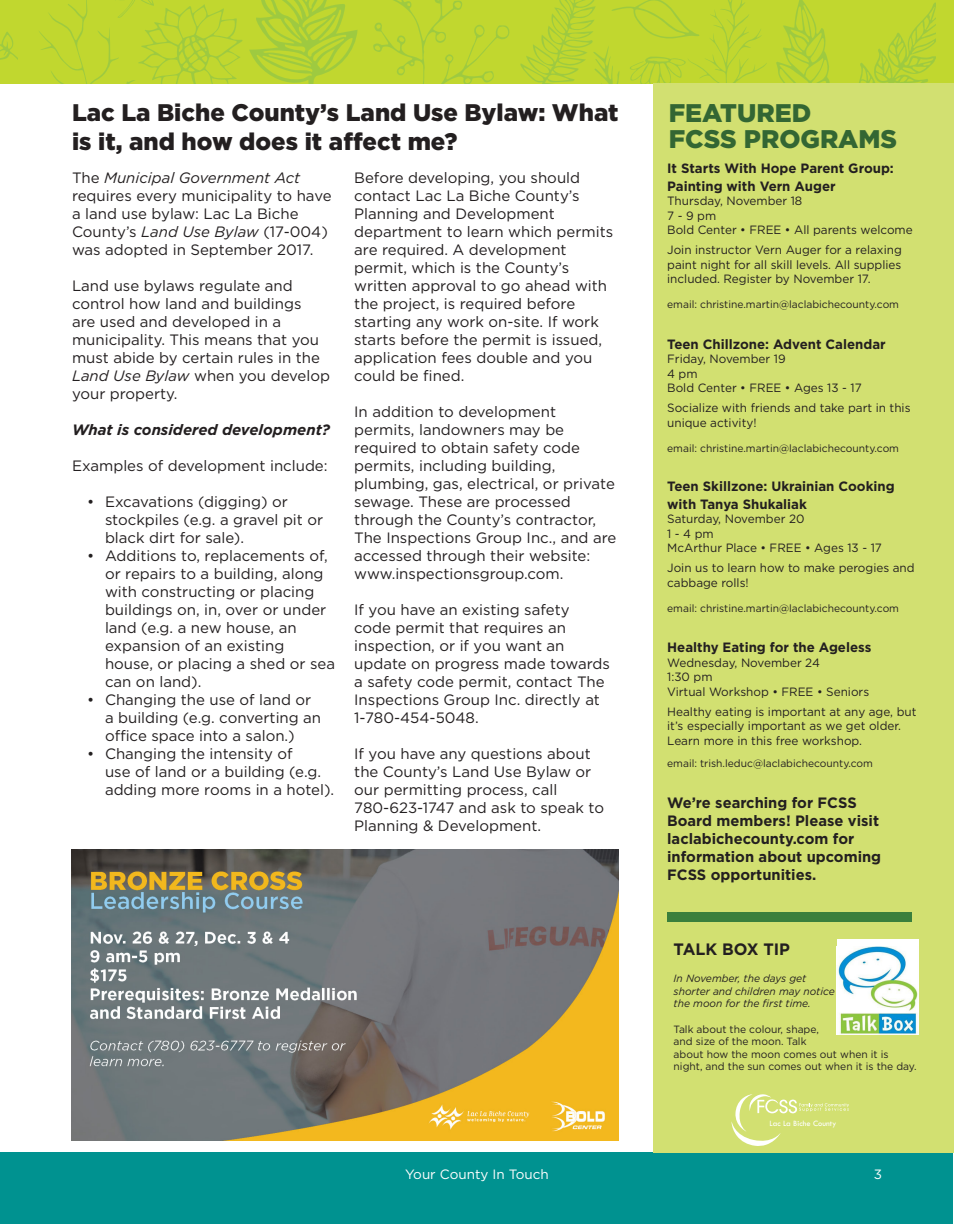
<style>
.page{position:relative;width:954px;height:1224px;background:#fff}
.page>*{position:absolute;margin:0;border:0;box-sizing:border-box;transform-origin:0 0}
.Sidebar_Headlines{font:900 25.5px "Gotham";color:#363}
.t1{font:900 24px/28.8px "Gotham";color:#231f20}
.Dates{font:700 16.5px "Gotham";color:#231f20}
.t2{font:15px/18px "Gotham";color:#231f20}
.Dates-2{font:700 15px/18px "Gotham";color:#231f20}
.t3{font:italic 700 15px "Gotham";color:#231f20}
.Dates-3{font:700 13.5px/18px "Gotham";color:#231f20}
.t4{font:13.5px "Gotham";color:#fff}
.Dates-4{font:12px/14.4px "Gotham";color:#231f20}
.Dates-5{font:10.5px/12.6px "Gotham";color:#231f20}
.t5{font:italic 10.5px/12.6px "Gotham";color:#231f20}
.t6{font:8.4px "Tw Cen";color:#fff}
.s1{font-style:italic}
</style>
<div class="page">
<div style="left:0;top:1153px;width:952px;height:71px;background:#009290"></div>
<div style="left:0;top:0;width:18px;height:83px;background:#c1d72f"></div>
<svg style="left:0;top:32px;width:18px;height:28px"></svg>
<div style="left:18px;top:0;width:918px;height:83px;background:#c1d72f"></div>
<svg style="left:373px;top:0;width:136px;height:83px"></svg>
<svg style="left:776px;top:0;width:54px;height:83px"></svg>
<svg style="left:859px;top:2px;width:77px;height:81px"></svg>
<svg style="left:249px;top:0;width:109px;height:83px"></svg>
<svg style="left:39px;top:0;width:204px;height:83px"></svg>
<svg style="left:520px;top:0;width:247px;height:83px"></svg>
<div style="left:653px;top:83px;width:301px;height:1070px;background:#d2e071"></div>
<svg style="left:732px;top:1094px;width:117px;height:52px"></svg>
<div style="left:667px;top:913px;width:245px;height:9px;background:#3a7f3c"></div>
<div style="left:837px;top:939px;width:81px;height:95px;background:#fff"></div>
<img style="left:838px;top:946px;width:80px;height:88px">
<img style="left:72px;top:849px;width:547px;height:292px">
<p class="t1" style="left:72px;top:98px;width:548px">Lac La Biche County’s Land Use Bylaw: What is it, and how does it affect me?</p>
<p class="t2" style="left:72px;top:168px;width:261px">The <span class="s1">Municipal Government Act </span>requires every municipality to have a land use bylaw: Lac La Biche<br>County’s <span class="s1">Land Use Bylaw</span> (17-004) was adopted in September 2017.</p>
<p class="t2" style="left:72px;top:276px;width:260px">Land use bylaws regulate and control how land and buildings<br>are used and developed in a municipality. This means that you must abide by certain rules in the<br><span class="s1">Land Use Bylaw</span> when you develop your property.</p>
<p class="t3" style="left:72px;top:419px;width:260px">What is considered development?</p>
<p class="t2" style="left:72px;top:456px;width:257px">Examples of development include:</p>
<p class="t2" style="left:105px;top:492px;width:220px;text-indent:-18px">• Excavations (digging) or stockpiles (e.g. a gravel pit or black dirt for sale).</p>
<p class="t2" style="left:105px;top:546px;width:232px;text-indent:-18px">• Additions to, replacements of, or repairs to a building, along with constructing or placing buildings on, in, over or under land (e.g. a new house, an expansion of an existing house, or placing a shed or sea can on land).</p>
<p class="t2" style="left:105px;top:690px;width:218px;text-indent:-18px">• Changing the use of land or a building (e.g. converting an office space into a salon.)</p>
<p class="t2" style="left:105px;top:744px;width:231px;text-indent:-18px">• Changing the intensity of<br>use of land or a building (e.g. adding more rooms in a hotel).</p>
<p class="t2" style="left:354px;top:168px;width:260px">Before developing, you should contact Lac La Biche County’s<br>Planning and Development department to learn which permits are required. A development permit, which is the County’s written approval to go ahead with the project, is required before starting any work on-site. If work starts before the permit is issued, application fees double and you could be fined.</p>
<p class="t2" style="left:354px;top:402px;width:264px">In addition to development permits, landowners may be required to obtain safety code permits, including building, plumbing, gas, electrical, or private sewage. These are processed through the County’s contractor,<br>The Inspections Group Inc., and are accessed through their website: www.inspectionsgroup.com.</p>
<p class="t2" style="left:354px;top:600px;width:257px">If you have an existing safety code permit that requires an inspection, or if you want an update on progress made towards a safety code permit, contact The<br>Inspections Group Inc. directly at<br>1-780-454-5048.</p>
<p class="t2" style="left:354px;top:744px;width:251px">If you have any questions about the County’s Land Use Bylaw or our permitting process, call<br>780-623-1747 and ask to speak to<br>Planning &amp; Development.</p>
<p class="Sidebar_Headlines" style="left:669px;top:98px;width:144px">FEATURED</p>
<p class="Sidebar_Headlines" style="left:669px;top:124px;width:230px">FCSS PROGRAMS</p>
<p class="Dates-3" style="left:667px;top:159px;width:228px">It Starts With Hope Parent Group:<br>Painting with Vern Auger</p>
<p class="Dates-4" style="left:667px;top:193px;width:137px">Thursday, November 18</p>
<p class="Dates-4" style="left:667px;top:208px;width:50px">7 - 9 pm</p>
<p class="Dates-4" style="left:667px;top:222px;width:247px">Bold Center • FREE • All parents welcome</p>
<p class="Dates-4" style="left:667px;top:243px;width:236px;text-align:justify">Join instructor Vern Auger for a relaxing paint night for all skill levels. All supplies included. Register by November 17.</p>
<p class="Dates-5" style="left:667px;top:298px;width:233px">email: christine.martin@laclabichecounty.com</p>
<p class="Dates-3" style="left:667px;top:335px;width:220px">Teen Chillzone: Advent Calendar</p>
<p class="Dates-4" style="left:667px;top:352px;width:120px">Friday, November 19</p>
<p class="Dates-4" style="left:667px;top:366px;width:32px">4 pm</p>
<p class="Dates-4" style="left:667px;top:380px;width:196px">Bold Center • FREE • Ages 13 - 17</p>
<p class="Dates-4" style="left:667px;top:401px;width:245px">Socialize with friends and take part in this unique activity!</p>
<p class="Dates-5" style="left:667px;top:442px;width:233px">email: christine.martin@laclabichecounty.com</p>
<p class="Dates-3" style="left:667px;top:477px;width:229px">Teen Skillzone: Ukrainian Cooking with Tanya Shukaliak</p>
<p class="Dates-4" style="left:667px;top:511px;width:139px">Saturday, November 20</p>
<p class="Dates-4" style="left:667px;top:526px;width:48px">1 - 4 pm</p>
<p class="Dates-4" style="left:667px;top:540px;width:216px">McArthur Place • FREE • Ages 13 - 17</p>
<p class="Dates-4" style="left:667px;top:561px;width:249px">Join us to learn how to make perogies and cabbage rolls!</p>
<p class="Dates-5" style="left:667px;top:602px;width:233px">email: christine.martin@laclabichecounty.com</p>
<p class="Dates-3" style="left:667px;top:638px;width:206px">Healthy Eating for the Ageless</p>
<p class="Dates-4" style="left:667px;top:655px;width:154px">Wednesday, November 24</p>
<p class="Dates-4" style="left:667px;top:670px;width:47px">1:30 pm</p>
<p class="Dates-4" style="left:667px;top:681px;width:251px;line-height:20.4px">Virtual Workshop • FREE • Seniors<br>Healthy eating is important at any age, but</p>
<p class="Dates-4" style="left:667px;top:719px;width:235px">it’s especially important as we get older.<br>Learn more in this free workshop.</p>
<p class="Dates-5" style="left:667px;top:757px;width:207px">email: trish.leduc@laclabichecounty.com</p>
<p class="Dates-2" style="left:667px;top:793px;width:215px">We’re searching for FCSS<br>Board members! Please visit laclabichecounty.com for information about upcoming<br>FCSS opportunities.</p>
<p class="Dates" style="left:674px;top:940px;width:118px">TALK BOX TIP</p>
<p class="t5" style="left:674px;top:972px;width:163px">In November, the days get shorter and children may notice the moon for the first time.</p>
<p class="Dates-5" style="left:674px;top:1022px;width:245px">Talk about the colour, shape,<br>and size of the moon. Talk<br>about how the moon comes out when it is night, and the sun comes out when it is the day.</p>
<p class="t6" style="left:770px;top:1118px;width:68px">Lac La Biche County</p>
<p class="t4" style="left:405px;top:1165px;width:145px">Your County In Touch</p>
<p class="t4" style="left:874px;top:1165px;width:10px">3</p>
</div>
